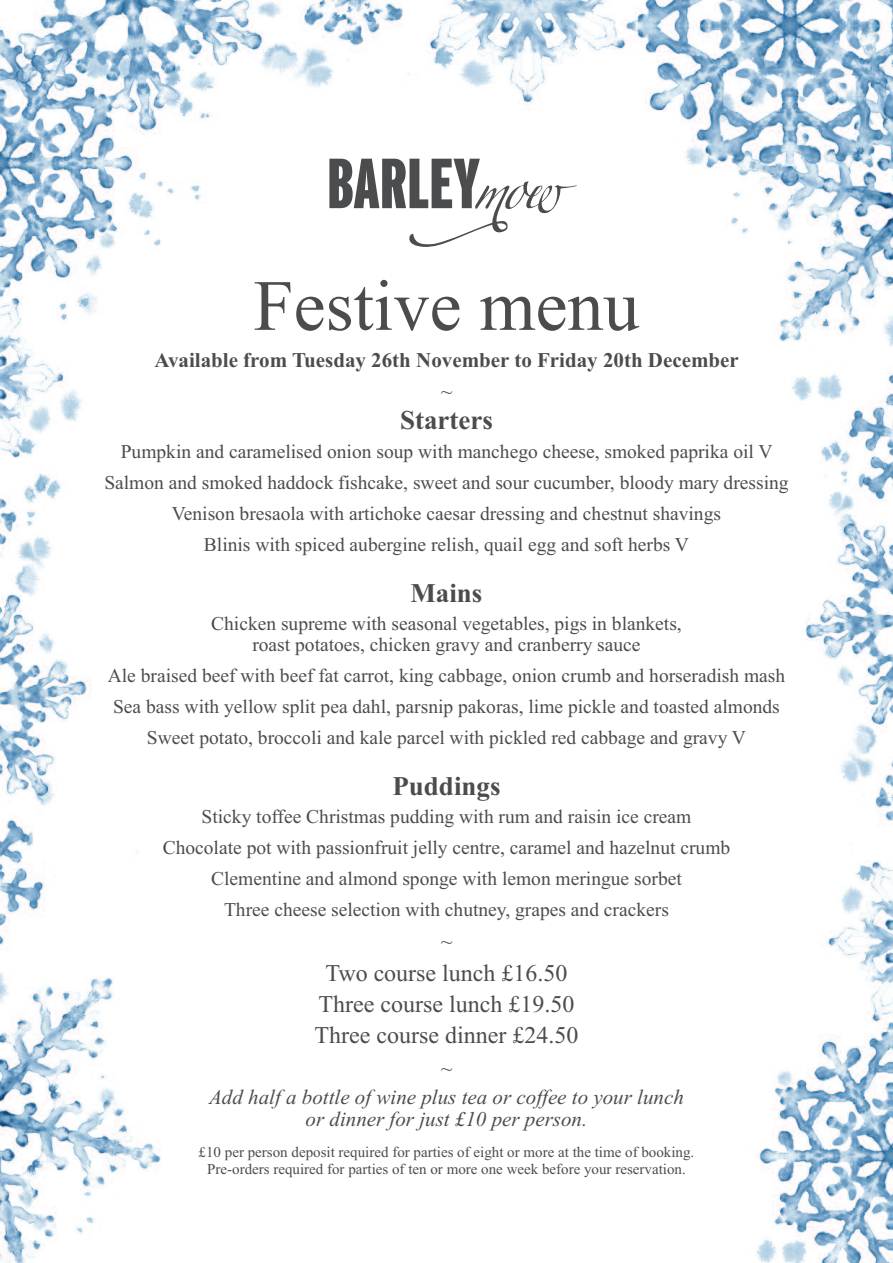
<style>
.page{position:relative;width:893px;height:1263px;background:#fff}
.page>*{position:absolute;margin:0;border:0;box-sizing:border-box;transform-origin:0 0}
.t1{font:72px "Times New Roman";color:#4b4c4d}
.t2{font:700 27px "Times New Roman";color:#4b4c4d}
.t3{font:24px/31.2px "Times New Roman";color:#4b4c4d;text-align:center}
.t4{font:italic 21px/29.4px "Times New Roman";color:#4b4c4d;text-align:center}
.t5{font:700 21px "Times New Roman";color:#4b4c4d}
.t6{font:19.5px/31.2px "Times New Roman";color:#4b4c4d;text-align:center}
.t7{font:15px/16.2px "Times New Roman";color:#4b4c4d;text-align:center}
</style>
<div class="page">
<img style="left:0;top:0;width:893px;height:1263px">
<svg style="left:329px;top:159px;width:248px;height:88px"></svg>
<h1 class="t1" style="left:253px;top:263px;width:387px">Festive menu</h1>
<p class="t5" style="left:154px;top:347px;width:586px">Available from Tuesday 26th November to Friday 20th December</p>
<p class="t4" style="left:441px;top:376px;width:13px">~</p>
<h2 class="t2" style="left:400px;top:404px;width:94px">Starters</h2>
<p class="t6" style="left:104px;top:435px;width:686px">Pumpkin and caramelised onion soup with manchego cheese, smoked paprika oil V Salmon and smoked haddock fishcake, sweet and sour cucumber, bloody mary dressing Venison bresaola with artichoke caesar dressing and chestnut shavings<br>Blinis with spiced aubergine relish, quail egg and soft herbs V</p>
<h2 class="t2" style="left:410px;top:576px;width:74px">Mains</h2>
<p class="t6" style="left:211px;top:613px;width:472px;line-height:20.7px">Chicken supreme with seasonal vegetables, pigs in blankets, roast potatoes, chicken gravy and cranberry sauce</p>
<p class="t6" style="left:108px;top:659px;width:679px">Ale braised beef with beef fat carrot, king cabbage, onion crumb and horseradish mash<br>Sea bass with yellow split pea dahl, parsnip pakoras, lime pickle and toasted almonds<br>Sweet potato, broccoli and kale parcel with pickled red cabbage and gravy V</p>
<h2 class="t2" style="left:392px;top:769px;width:110px">Puddings</h2>
<p class="t6" style="left:163px;top:800px;width:569px">Sticky toffee Christmas pudding with rum and raisin ice cream Chocolate pot with passionfruit jelly centre, caramel and hazelnut crumb Clementine and almond sponge with lemon meringue sorbet<br>Three cheese selection with chutney, grapes and crackers</p>
<p class="t4" style="left:441px;top:926px;width:13px">~</p>
<p class="t3" style="left:314px;top:957px;width:265px">Two course lunch £16.50<br>Three course lunch £19.50<br>Three course dinner £24.50</p>
<p class="t4" style="left:209px;top:1052px;width:476px">~<br>Add half a bottle of wine plus tea or coffee to your lunch</p>
<p class="t4" style="left:306px;top:1104px;width:283px">or dinner for just £10 per person.</p>
<p class="t7" style="left:199px;top:1144px;width:497px">£10 per person deposit required for parties of eight or more at the time of booking.<br>Pre-orders required for parties of ten or more one week before your reservation.</p>
</div>
